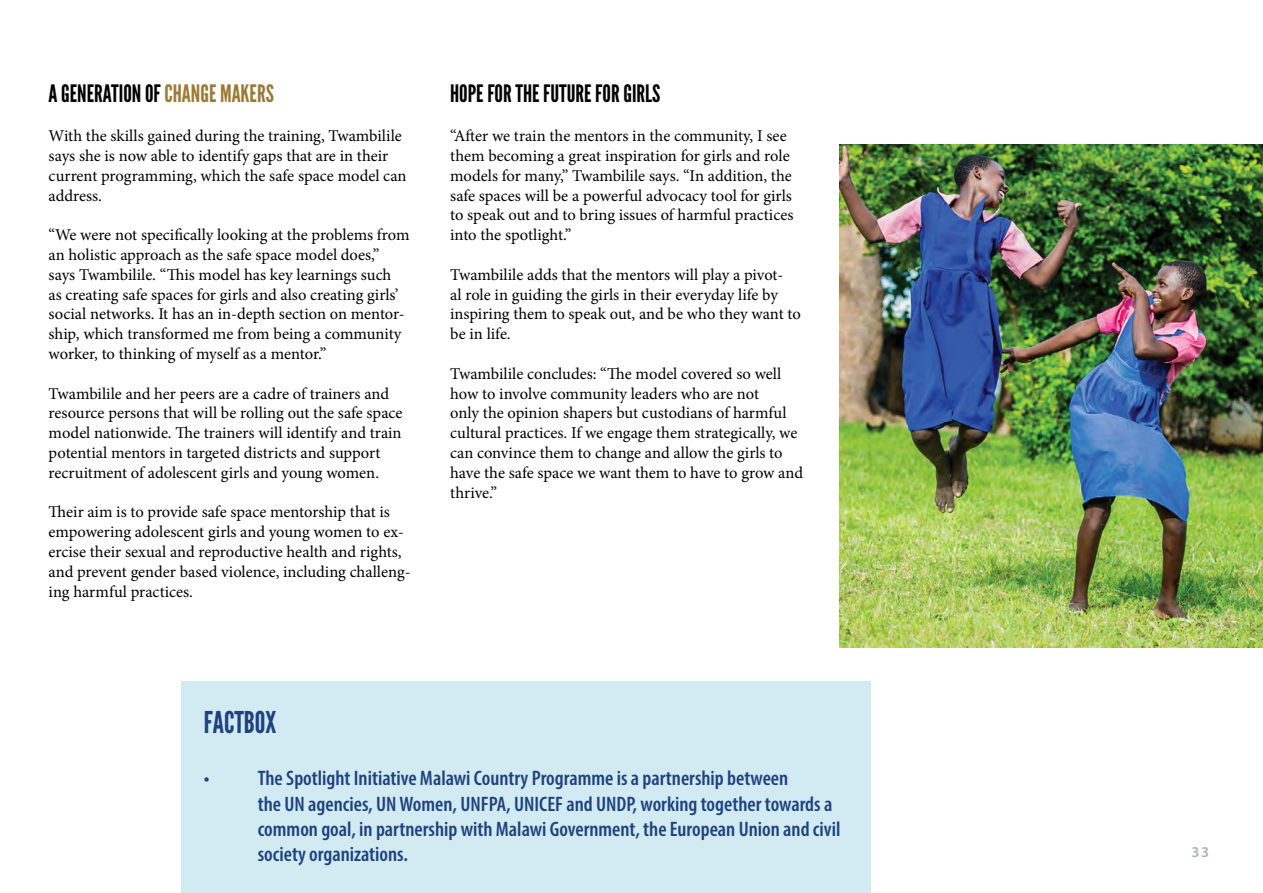
<style>
.page{position:relative;width:1263px;height:893px;background:#fff}
.page>*{position:absolute;margin:0;border:0;box-sizing:border-box;transform-origin:0 0}
.t1{font:30px "League Gothic";color:#1f4280}
.t2{font:24px "League Gothic";color:#000}
.t3{font:600 condensed 21px/25.2px "Myriad Pro";color:#1f4280}
.t4{font:16.5px/19.8px "Minion Pro";color:#000}
.t5{font:600 15px "Myriad Pro";color:#a4b3be}
.s1{color:#9d7a34}
</style>
<div class="page">
<div style="left:181px;top:681px;width:689px;height:212px;background:#d2eaf2"></div>
<img style="left:840px;top:145px;width:423px;height:502px">
<h2 class="t2" style="left:49px;top:79px;width:227px">A GENERATION OF <span class="s1">CHANGE MAKERS</span></h2>
<p class="t4" style="left:49px;top:126px;width:359px">With the skills gained during the training, Twambilile says she is now able to identify gaps that are in their current programming, which the safe space model can address.</p>
<p class="t4" style="left:49px;top:225px;width:362px">“We were not specifically looking at the problems from an holistic approach as the safe space model does,” says Twambilile. “This model has key learnings such<br>as creating safe spaces for girls and also creating girls’ social networks. It has an in-depth section on mentor&shy;ship, which transformed me from being a community worker, to thinking of myself as a mentor.”</p>
<p class="t4" style="left:49px;top:383px;width:355px">Twambilile and her peers are a cadre of trainers and resource persons that will be rolling out the safe space model nationwide. The trainers will identify and train potential mentors in targeted districts and support recruitment of adolescent girls and young women.</p>
<p class="t4" style="left:49px;top:502px;width:363px">Their aim is to provide safe space mentorship that is empowering adolescent girls and young women to ex&shy;ercise their sexual and reproductive health and rights, and prevent gender based violence, including challeng&shy;ing harmful practices.</p>
<h2 class="t2" style="left:450px;top:79px;width:212px">HOPE FOR THE FUTURE FOR GIRLS</h2>
<p class="t4" style="left:450px;top:126px;width:345px">“After we train the mentors in the community, I see them becoming a great inspiration for girls and role models for many,” Twambilile says. “In addition, the safe spaces will be a powerful advocacy tool for girls to speak out and to bring issues of harmful practices into the spotlight.”</p>
<p class="t4" style="left:450px;top:265px;width:352px">Twambilile adds that the mentors will play a pivot-<br>al role in guiding the girls in their everyday life by inspiring them to speak out, and be who they want to be in life.</p>
<p class="t4" style="left:450px;top:364px;width:354px">Twambilile concludes: “The model covered so well how to involve community leaders who are not<br>only the opinion shapers but custodians of harmful cultural practices. If we engage them strategically, we can convince them to change and allow the girls to have the safe space we want them to have to grow and thrive.”</p>
<h1 class="t1" style="left:204px;top:705px;width:74px">FACTBOX</h1>
<p class="t3" style="left:258px;top:765px;width:584px;text-indent:-54px">• The Spotlight Initiative Malawi Country Programme is a partnership between<br>the UN agencies, UN Women, UNFPA, UNICEF and UNDP, working together towards a common goal, in partnership with Malawi Government, the European Union and civil society organizations.</p>
<p class="t5" style="left:1191px;top:843px;width:19px">33</p>
</div>
